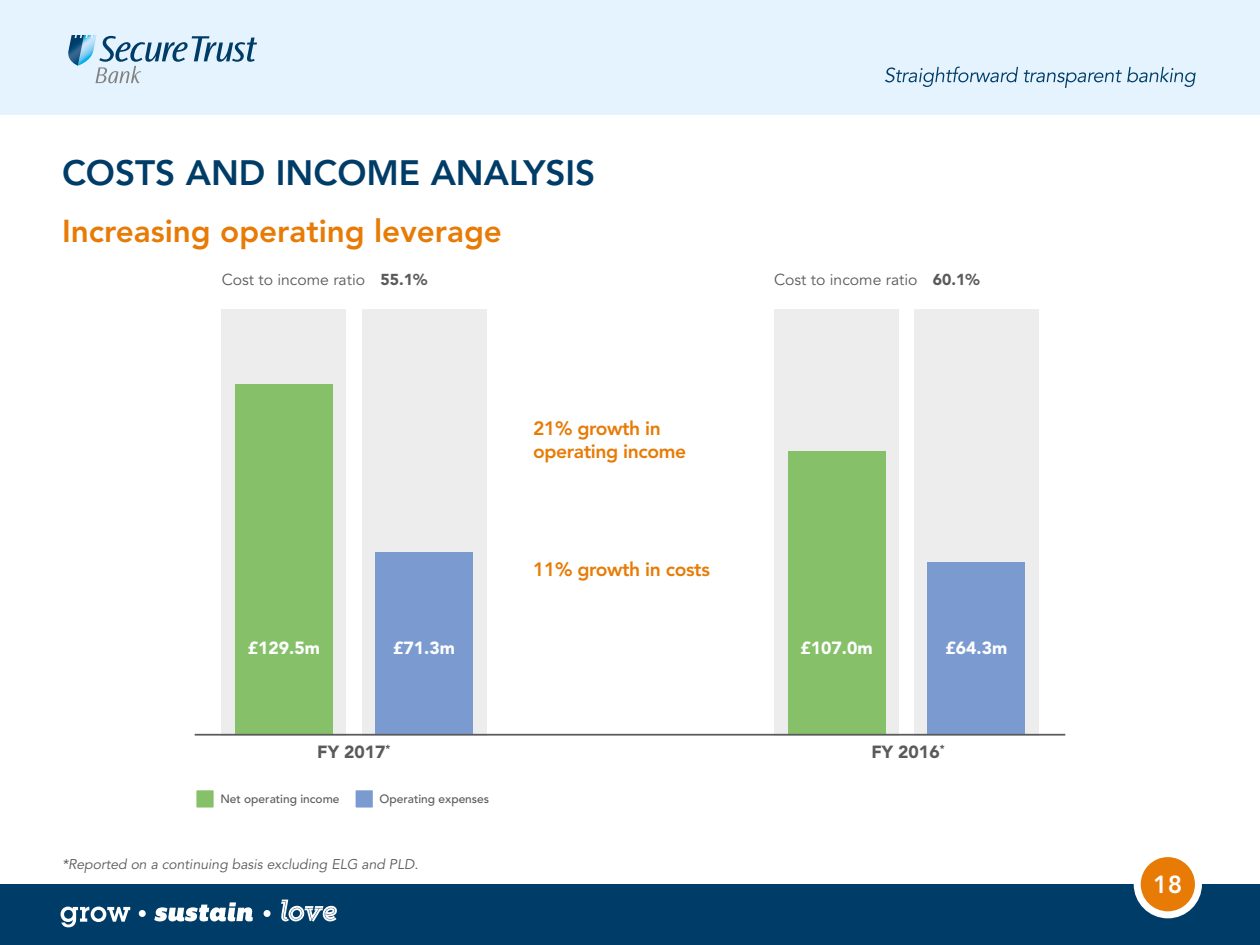
<style>
.page{position:relative;width:1260px;height:945px;background:#fff}
.page>*{position:absolute;margin:0;border:0;box-sizing:border-box;transform-origin:0 0}
.t1{font:800 35px "Avenir LT Std";color:#003c68}
.t2{font:800 31.5px "Avenir LT Std";color:#e77b06}
.t3{font:800 24.5px "Avenir LT Std";color:#fff}
.t4{font:800 19.25px/22.8px "Avenir LT Std";letter-spacing:-.02em;color:#e77b06}
.t5{font:900 17.5px "Avenir LT Std";color:#fff}
.t6{font:900 17.5px "Avenir LT Std";color:#5b5a5a}
.t7{font:15.75px "Avenir LT Std";color:#5b5a5a}
.t8{font:italic 14px "Avenir LT Std";color:#5b5a5a}
.t9{font:500 11.9px "Avenir LT Std";color:#5b5a5a}
.s1{font-weight:900}
</style>
<div class="page">
<div style="left:0;top:0;width:1260px;height:114px;background:#e4f3fd"></div>
<div style="left:0;top:884px;width:1260px;height:61px;background:#003c68"></div>
<svg style="left:154px;top:902px;width:99px;height:19px"></svg>
<svg style="left:61px;top:907px;width:69px;height:20px"></svg>
<svg style="left:281px;top:900px;width:56px;height:22px"></svg>
<div style="left:139px;top:910px;width:7px;height:7px;background:#fff;border-radius:50%"></div>
<div style="left:264px;top:910px;width:7px;height:7px;background:#fff;border-radius:50%"></div>
<svg style="left:95px;top:35px;width:162px;height:49px"></svg>
<img style="left:84px;top:35px;width:13px;height:31px">
<img style="left:68px;top:35px;width:16px;height:31px">
<svg style="left:885px;top:66px;width:311px;height:22px"></svg>
<div style="left:1137px;top:854px;width:61px;height:61px;background:#e77b06;border-radius:50%"></div>
<div style="left:1134px;top:850px;width:68px;height:68px;border:7px solid #fff;border-radius:50%"></div>
<div style="left:354px;top:789px;width:21px;height:20px;background:#7a9ad0;border:2px solid #fff"></div>
<div style="left:195px;top:789px;width:20px;height:20px;background:#86c16a;border:2px solid #fff"></div>
<div style="left:774px;top:309px;width:124px;height:427px;background:#ededed"></div>
<div style="left:914px;top:309px;width:125px;height:427px;background:#ededed"></div>
<div style="left:788px;top:451px;width:97px;height:282px;background:#86c16a"></div>
<div style="left:928px;top:562px;width:97px;height:171px;background:#7a9ad0"></div>
<div style="left:222px;top:309px;width:124px;height:427px;background:#ededed"></div>
<div style="left:362px;top:309px;width:124px;height:427px;background:#ededed"></div>
<div style="left:235px;top:384px;width:98px;height:349px;background:#86c16a"></div>
<div style="left:375px;top:552px;width:98px;height:181px;background:#7a9ad0"></div>
<hr style="left:195px;top:734px;width:870px;height:2px;background:#5b5a5a">
<h1 class="t1" style="left:62px;top:152px;width:535px">COSTS AND INCOME ANALYSIS</h1>
<h2 class="t2" style="left:62px;top:213px;width:441px">Increasing operating leverage</h2>
<p class="t7" style="left:222px;top:270px;width:207px">Cost to income ratio <span class="s1">55.1%</span></p>
<p class="t5" style="left:248px;top:637px;width:74px">£129.5m</p>
<p class="t5" style="left:393px;top:637px;width:63px">£71.3m</p>
<p class="t6" style="left:317px;top:741px;width:75px">FY 2017<sup>*</sup></p>
<p class="t9" style="left:220px;top:792px;width:121px">Net operating income</p>
<p class="t9" style="left:380px;top:792px;width:111px">Operating expenses</p>
<p class="t8" style="left:62px;top:856px;width:358px">*Reported on a continuing basis excluding ELG and PLD.</p>
<h3 class="t4" style="left:533px;top:417px;width:155px">21% growth in operating income</h3>
<h3 class="t4" style="left:533px;top:558px;width:178px">11% growth in costs</h3>
<p class="t7" style="left:774px;top:270px;width:207px">Cost to income ratio <span class="s1">60.1%</span></p>
<p class="t5" style="left:800px;top:637px;width:74px">£107.0m</p>
<p class="t5" style="left:946px;top:637px;width:63px">£64.3m</p>
<p class="t6" style="left:871px;top:741px;width:75px">FY 2016<sup>*</sup></p>
<h3 class="t3" style="left:1153px;top:870px;width:31px">18</h3>
</div>
